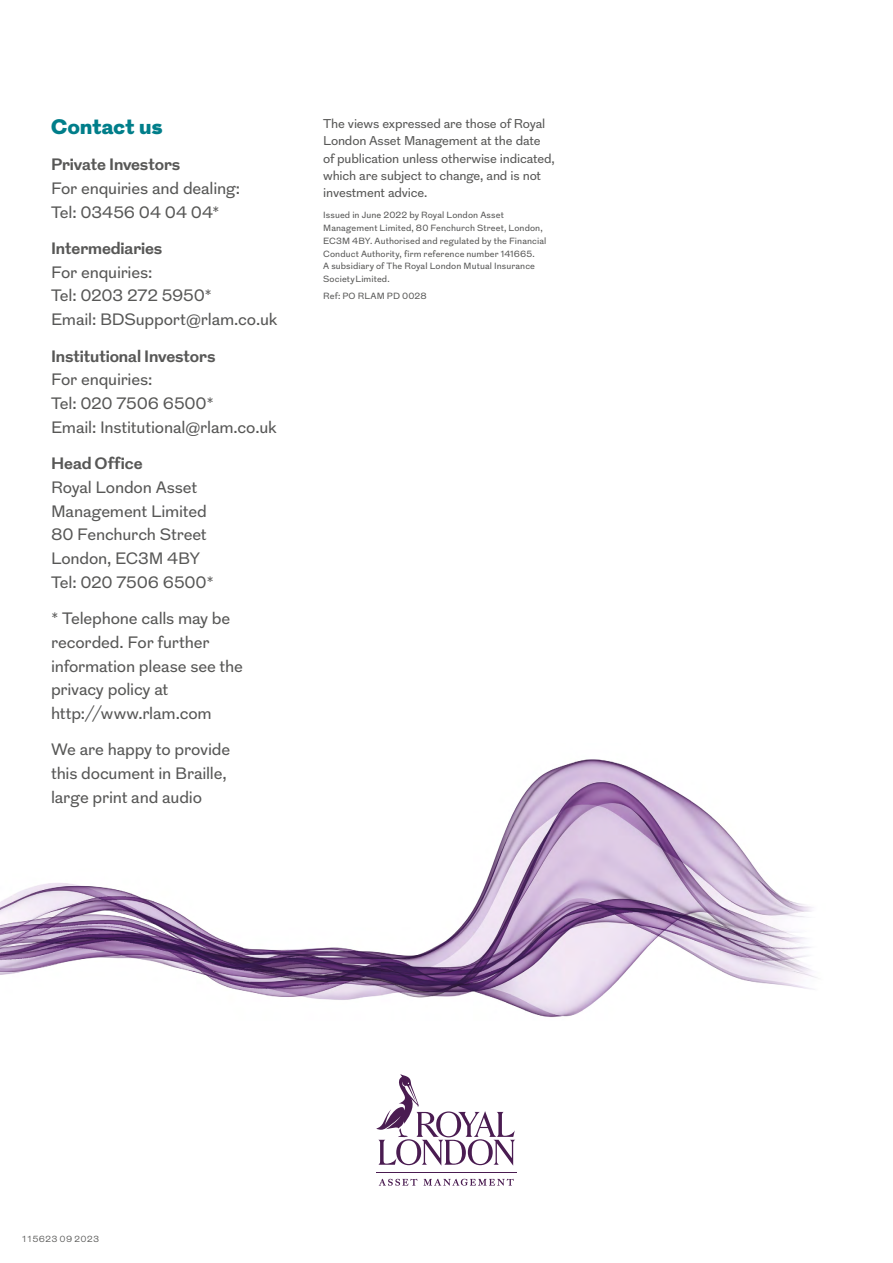
<style>
.page{position:relative;width:893px;height:1263px;background:#fff}
.page>*{position:absolute;margin:0;border:0;box-sizing:border-box;transform-origin:0 0}
.t1{font:900 21px "Grot";letter-spacing:.02em;color:#007e8a}
.t2{font:16.5px/23.7px "Grot 10";letter-spacing:-.01em;color:#575756}
.t3{font:700 16.5px "Grot";letter-spacing:-.005em;color:#575756}
.t4{font:12.75px/17.2px "Grot 10";letter-spacing:-.01em;color:#575756}
.t5{font:9px/12.8px "Grot 10";letter-spacing:.01em;color:#575756}
.t6{font:300 9px "Grot";letter-spacing:.005em;color:#575756}
</style>
<div class="page">
<img style="left:0;top:759px;width:817px;height:259px">
<hr style="left:376px;top:1172px;width:141px;height:1px;background:#4a1c51">
<svg style="left:379px;top:1179px;width:38px;height:7px"></svg>
<svg style="left:423px;top:1179px;width:91px;height:6px"></svg>
<svg style="left:376px;top:1074px;width:139px;height:92px"></svg>
<p class="t1" style="left:51px;top:111px;width:113px">Contact us</p>
<p class="t3" style="left:51px;top:153px;width:131px">Private Investors</p>
<p class="t2" style="left:51px;top:176px;width:191px">For enquiries and dealing:<br>Tel: 03456 04 04 04*</p>
<p class="t3" style="left:51px;top:237px;width:113px">Intermediaries</p>
<p class="t2" style="left:51px;top:260px;width:228px">For enquiries:<br>Tel: 0203 272 5950*<br>Email: BDSupport@rlam.co.uk</p>
<p class="t3" style="left:51px;top:344px;width:166px">Institutional Investors</p>
<p class="t2" style="left:51px;top:368px;width:227px">For enquiries:<br>Tel: 020 7506 6500*<br>Email: Institutional@rlam.co.uk</p>
<p class="t3" style="left:51px;top:452px;width:93px">Head Office</p>
<p class="t2" style="left:51px;top:475px;width:164px">Royal London Asset<br>Management Limited<br>80 Fenchurch Street<br>London, EC3M 4BY<br>Tel: 020 7506 6500*</p>
<p class="t2" style="left:51px;top:607px;width:194px">* Telephone calls may be recorded. For further information please see the privacy policy at http://www.rlam.com</p>
<p class="t2" style="left:51px;top:738px;width:181px">We are happy to provide this document in Braille, large print and audio</p>
<p class="t4" style="left:323px;top:115px;width:233px">The views expressed are those of Royal London Asset Management at the date of publication unless otherwise indicated, which are subject to change, and is not investment advice.</p>
<p class="t5" style="left:323px;top:209px;width:225px">Issued in June 2022 by Royal London Asset Management Limited, 80 Fenchurch Street, London, EC3M 4BY. Authorised and regulated by the Financial Conduct Authority, firm reference number 141665.<br>A subsidiary of The Royal London Mutual Insurance SocietyLimited.</p>
<p class="t5" style="left:323px;top:290px;width:105px">Ref: PO RLAM PD 0028</p>
<p class="t6" style="left:21px;top:1233px;width:80px">115623 09 2023</p>
</div>
